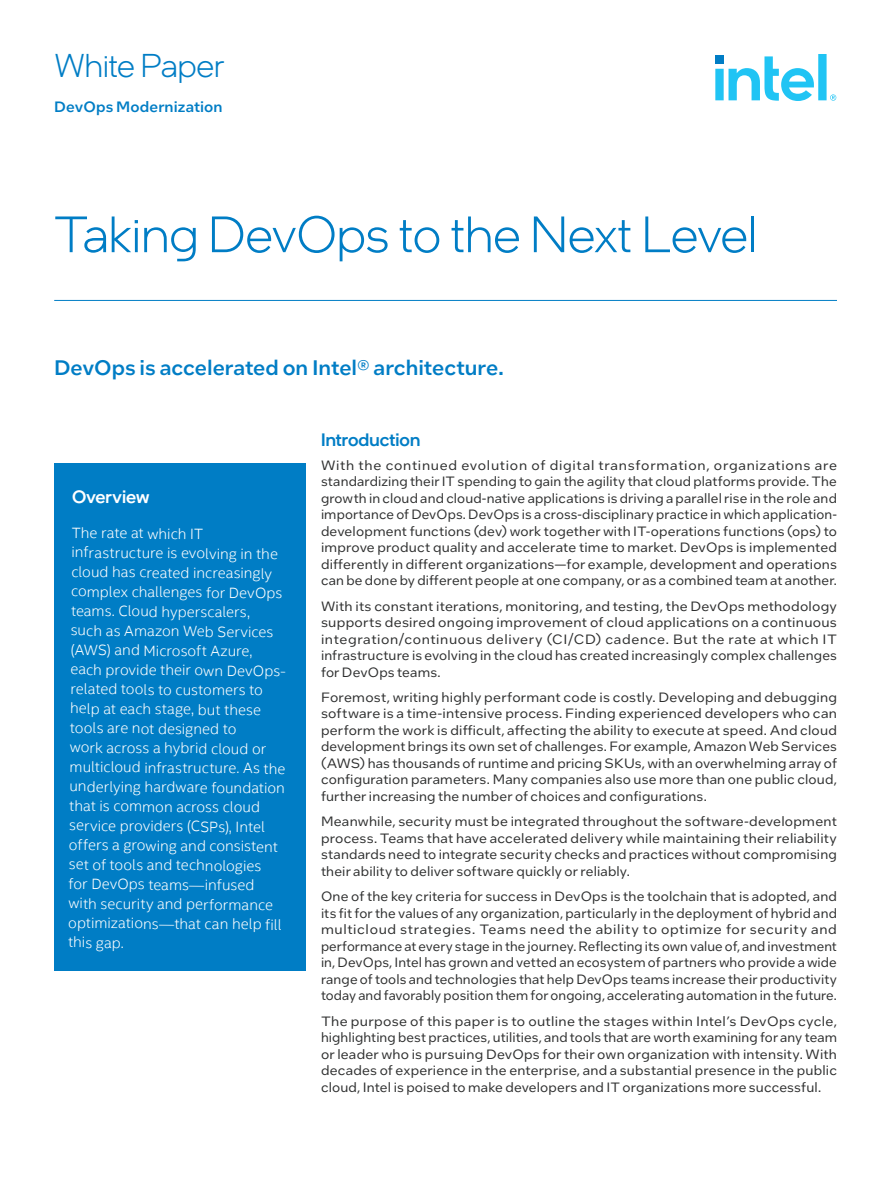
<style>
.page{position:relative;width:891px;height:1188px;background:#fff}
.page>*{position:absolute;margin:0;border:0;box-sizing:border-box;transform-origin:0 0}
.Main_Title{font:300 51px "Intel One Display";color:#007dc5}
.t1{font:300 33px "Intel One Display";letter-spacing:-.01em;color:#007dc5}
.ProdName_-_Product_N{font:500 21px "Intel One Text";color:#007dc5}
.CopyHeaderBlue{font:500 18px "Intel One Display";letter-spacing:.005em;color:#007dc5}
.CopyHeaderBlue-2{font:500 18px "Intel One Display";letter-spacing:-.01em;color:#fff}
.t2{font:300 15px/19.5px "Intel Clear";color:#fff}
.Mini_Header{font:500 15px "Intel One Text";letter-spacing:.01em;color:#007dc5}
.MainCopy___Caption{font:13.5px/16.5px "Intel One Text";letter-spacing:.01em;color:#2e2f2f;text-align:justify}
</style>
<div class="page">
<div style="left:54px;top:463px;width:251px;height:508px;background:#007dc5"></div>
<svg style="left:715px;top:54px;width:121px;height:47px"></svg>
<hr style="left:54px;top:300px;width:783px;height:1px;background:#007dc5">
<h2 class="t1" style="left:54px;top:45px;width:172px">White Paper</h2>
<p class="Mini_Header" style="left:54px;top:97px;width:170px">DevOps Modernization</p>
<p class="Main_Title" style="left:54px;top:203px;width:705px">Taking DevOps to the Next Level</p>
<p class="ProdName_-_Product_N" style="left:54px;top:353px;width:451px">DevOps is accelerated on Intel® architecture.</p>
<p class="CopyHeaderBlue-2" style="left:72px;top:485px;width:79px">Overview</p>
<p class="t2" style="left:72px;top:522px;width:220px;rotate:1deg">The rate at which IT infrastructure is evolving in the cloud has created increasingly complex challenges for DevOps teams. Cloud hyperscalers,<br>such as Amazon Web Services (AWS) and Microsoft Azure,<br>each provide their own DevOps&shy;related tools to customers to help at each stage, but these tools are not designed to<br>work across a hybrid cloud or multicloud infrastructure. As the underlying hardware foundation that is common across cloud service providers (CSPs), Intel offers a growing and consistent set of tools and technologies<br>for DevOps teams—infused<br>with security and performance optimizations—that can help fill this gap.</p>
<p class="CopyHeaderBlue" style="left:321px;top:429px;width:101px">Introduction</p>
<p class="MainCopy___Caption" style="left:321px;top:456px;width:518px">With the continued evolution of digital transformation, organizations are standardizing their IT spending to gain the agility that cloud platforms provide. The growth in cloud and cloud-native applications is driving a parallel rise in the role and importance of DevOps. DevOps is a cross-disciplinary practice in which application&shy;development functions (dev) work together with IT-operations functions (ops) to improve product quality and accelerate time to market. DevOps is implemented differently in different organizations—for example, development and operations can be done by different people at one company, or as a combined team at another.</p>
<p class="MainCopy___Caption" style="left:321px;top:597px;width:518px">With its constant iterations, monitoring, and testing, the DevOps methodology supports desired ongoing improvement of cloud applications on a continuous integration/continuous delivery (CI/CD) cadence. But the rate at which IT infrastructure is evolving in the cloud has created increasingly complex challenges for DevOps teams.</p>
<p class="MainCopy___Caption" style="left:321px;top:689px;width:518px">Foremost, writing highly performant code is costly. Developing and debugging software is a time-intensive process. Finding experienced developers who can perform the work is difficult, affecting the ability to execute at speed. And cloud development brings its own set of challenges. For example, Amazon Web Services (AWS) has thousands of runtime and pricing SKUs, with an overwhelming array of configuration parameters. Many companies also use more than one public cloud, further increasing the number of choices and configurations.</p>
<p class="MainCopy___Caption" style="left:321px;top:813px;width:518px">Meanwhile, security must be integrated throughout the software-development process. Teams that have accelerated delivery while maintaining their reliability standards need to integrate security checks and practices without compromising their ability to deliver software quickly or reliably.</p>
<p class="MainCopy___Caption" style="left:321px;top:888px;width:518px">One of the key criteria for success in DevOps is the toolchain that is adopted, and its fit for the values of any organization, particularly in the deployment of hybrid and multicloud strategies. Teams need the ability to optimize for security and performance at every stage in the journey. Reflecting its own value of, and investment in, DevOps, Intel has grown and vetted an ecosystem of partners who provide a wide range of tools and technologies that help DevOps teams increase their productivity today and favorably position them for ongoing, accelerating automation in the future.</p>
<p class="MainCopy___Caption" style="left:321px;top:1012px;width:518px">The purpose of this paper is to outline the stages within Intel’s DevOps cycle, highlighting best practices, utilities, and tools that are worth examining for any team or leader who is pursuing DevOps for their own organization with intensity. With decades of experience in the enterprise, and a substantial presence in the public cloud, Intel is poised to make developers and IT organizations more successful.</p>
</div>
